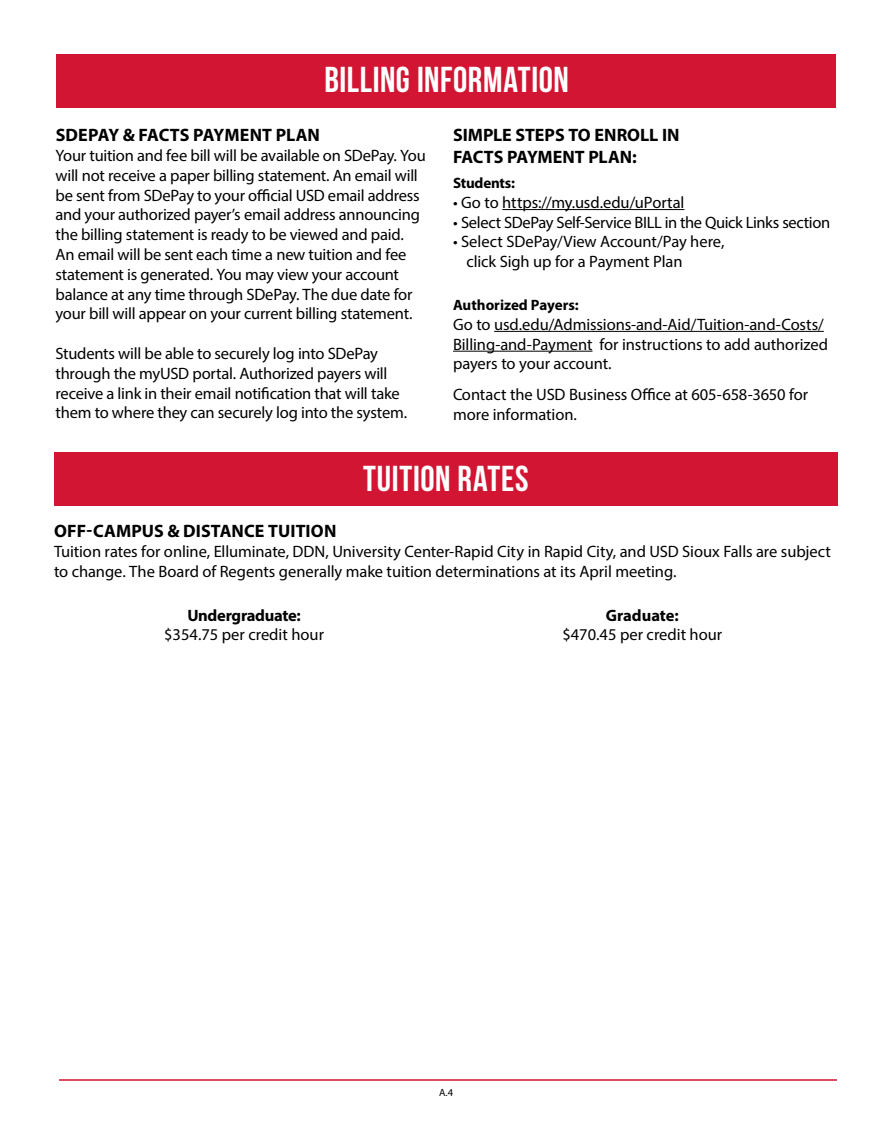
<style>
.page{position:relative;width:891px;height:1134px;background:#fff}
.page>*{position:absolute;margin:0;border:0;box-sizing:border-box;transform-origin:0 0}
.Subhead{font:700 36px "Bebas Neue";letter-spacing:.015em;color:#fff}
.t1{font:700 18px/21.6px "Myriad Pro";color:#000}
.t2{font:16.5px/19.8px "Myriad Pro";letter-spacing:-.01em;color:#000}
.t3{font:700 16.5px "Myriad Pro";letter-spacing:-.015em;color:#000}
.t4{font:700 15px "Myriad Pro";letter-spacing:-.01em;color:#000}
.t5{font:10.5px "Myriad Pro";color:#000}
</style>
<div class="page">
<hr style="left:59px;top:1079px;width:778px;height:2px;background:#d21533">
<div style="left:54px;top:452px;width:784px;height:54px;background:#d21533"></div>
<div style="left:56px;top:54px;width:780px;height:54px;background:#d21533"></div>
<hr style="left:502px;top:209px;width:182px;height:1px;background:#000">
<hr style="left:494px;top:331px;width:330px;height:1px;background:#000">
<hr style="left:453px;top:351px;width:140px;height:1px;background:#000">
<p class="Subhead" style="left:324px;top:59px;width:246px">BILLING INFORMATION</p>
<p class="t1" style="left:56px;top:124px;width:266px">SDEPAY &amp; FACTS PAYMENT PLAN</p>
<p class="t2" style="left:56px;top:145px;width:372px">Your tuition and fee bill will be available on SDePay. You will not receive a paper billing statement. An email will be sent from SDePay to your official USD email address and your authorized payer’s email address announcing the billing statement is ready to be viewed and paid.<br>An email will be sent each time a new tuition and fee statement is generated. You may view your account balance at any time through SDePay. The due date for your bill will appear on your current billing statement.</p>
<p class="t2" style="left:56px;top:343px;width:353px">Students will be able to securely log into SDePay through the myUSD portal. Authorized payers will receive a link in their email notification that will take them to where they can securely log into the system.</p>
<p class="t1" style="left:453px;top:124px;width:228px">SIMPLE STEPS TO ENROLL IN<br>FACTS PAYMENT PLAN:</p>
<p class="t4" style="left:453px;top:173px;width:64px">Students:</p>
<p class="t2" style="left:453px;top:192px;width:233px">• Go to https://my.usd.edu/uPortal</p>
<p class="t2" style="left:453px;top:212px;width:379px">• Select SDePay Self-Service BILL in the Quick Links section</p>
<p class="t2" style="left:467px;top:232px;width:259px;text-indent:-14px">• Select SDePay/View Account/Pay here, click Sigh up for a Payment Plan</p>
<p class="t4" style="left:453px;top:295px;width:127px">Authorized Payers:</p>
<p class="t2" style="left:453px;top:314px;width:377px">Go to usd.edu/Admissions-and-Aid/Tuition-and-Costs/<br>Billing-and-Payment for instructions to add authorized payers to your account.</p>
<p class="t2" style="left:453px;top:384px;width:357px">Contact the USD Business Office at 605-658-3650 for more information.</p>
<p class="Subhead" style="left:363px;top:459px;width:167px">TUITION RATES</p>
<p class="t1" style="left:54px;top:520px;width:284px">OFF-CAMPUS &amp; DISTANCE TUITION</p>
<p class="t2" style="left:54px;top:542px;width:779px">Tuition rates for online, Elluminate, DDN, University Center-Rapid City in Rapid City, and USD Sioux Falls are subject to change. The Board of Regents generally make tuition determinations at its April meeting.</p>
<p class="t3" style="left:187px;top:604px;width:115px">Undergraduate:</p>
<p class="t2" style="left:164px;top:625px;width:161px">$354.75 per credit hour</p>
<p class="t3" style="left:606px;top:604px;width:75px">Graduate:</p>
<p class="t2" style="left:562px;top:625px;width:161px">$470.45 per credit hour</p>
<p class="t5" style="left:439px;top:1086px;width:15px">A.4</p>
</div>
